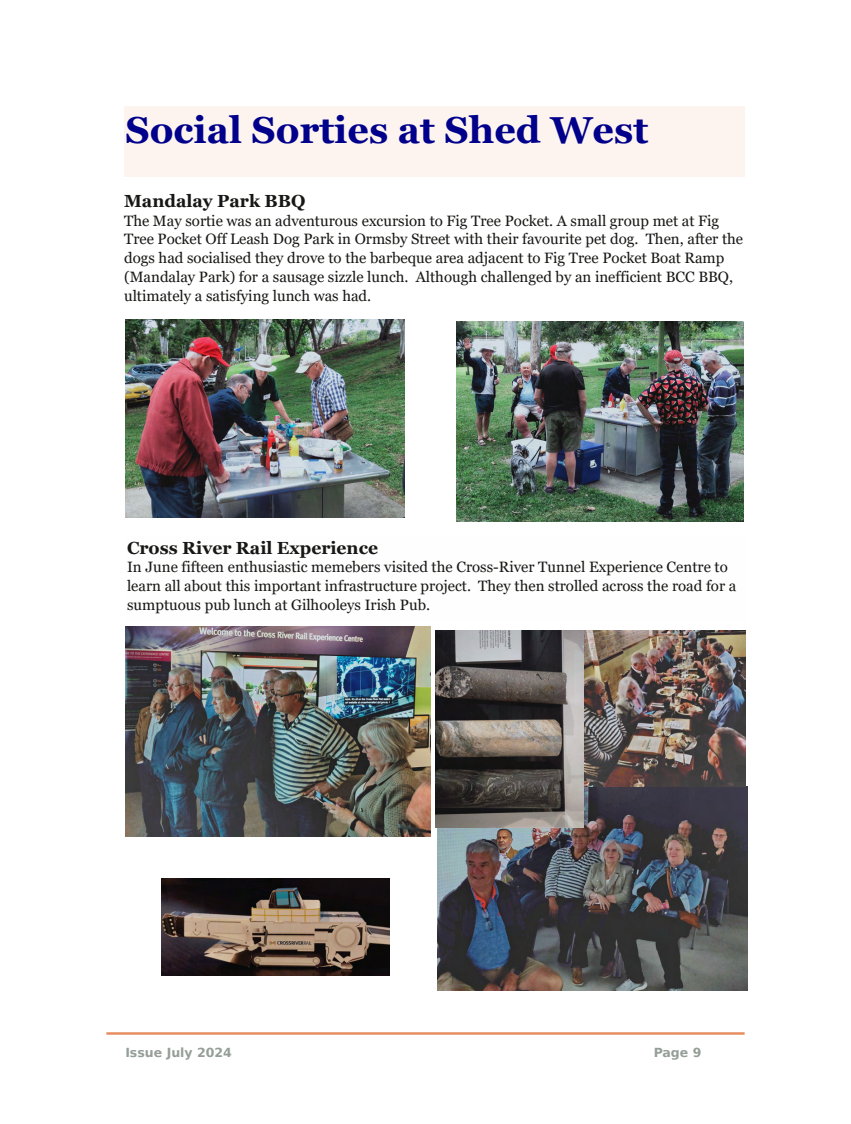
<style>
.page{position:relative;width:851px;height:1124px;background:#fff}
.page>*{position:absolute;margin:0;border:0;box-sizing:border-box;transform-origin:0 0}
.t1{font:700 37.5px "Georgia";color:#00008b}
.t2{font:700 17.5px "Georgia";color:#171715}
.t3{font:15px/18.8px "Georgia";color:#171715}
.t4{font:700 12.5px "Bitstream Vera Sans";color:#959e97}
</style>
<div class="page">
<hr style="left:106px;top:1032px;width:638px;height:2px;background:#e78d5f">
<div style="left:124px;top:106px;width:620px;height:71px;background:#fdf4ef"></div>
<img style="left:125px;top:626px;width:305px;height:209px">
<img style="left:437px;top:786px;width:310px;height:204px">
<img style="left:125px;top:319px;width:279px;height:198px">
<img style="left:457px;top:321px;width:286px;height:200px">
<img style="left:583px;top:630px;width:162px;height:156px">
<img style="left:161px;top:878px;width:229px;height:96px">
<img style="left:435px;top:630px;width:148px;height:197px">
<h1 class="t1" style="left:125px;top:109px;width:524px">Social Sorties at Shed West</h1>
<p class="t2" style="left:124px;top:191px;width:183px">Mandalay Park BBQ</p>
<p class="t3" style="left:124px;top:211px;width:620px">The May sortie was an adventurous excursion to Fig Tree Pocket. A small group met at Fig Tree Pocket Off Leash Dog Park in Ormsby Street with their favourite pet dog. Then, after the dogs had socialised they drove to the barbeque area adjacent to Fig Tree Pocket Boat Ramp (Mandalay Park) for a sausage sizzle lunch. Although challenged by an inefficient BCC BBQ, ultimately a satisfying lunch was had.</p>
<p class="t2" style="left:127px;top:537px;width:252px">Cross River Rail Experience</p>
<p class="t3" style="left:127px;top:557px;width:610px">In June fifteen enthusiastic memebers visited the Cross-River Tunnel Experience Centre to learn all about this important infrastructure project. They then strolled across the road for a sumptuous pub lunch at Gilhooleys Irish Pub.</p>
<p class="t4" style="left:125px;top:1045px;width:108px">Issue July 2024</p>
<p class="t4" style="left:653px;top:1045px;width:49px">Page 9</p>
</div>
